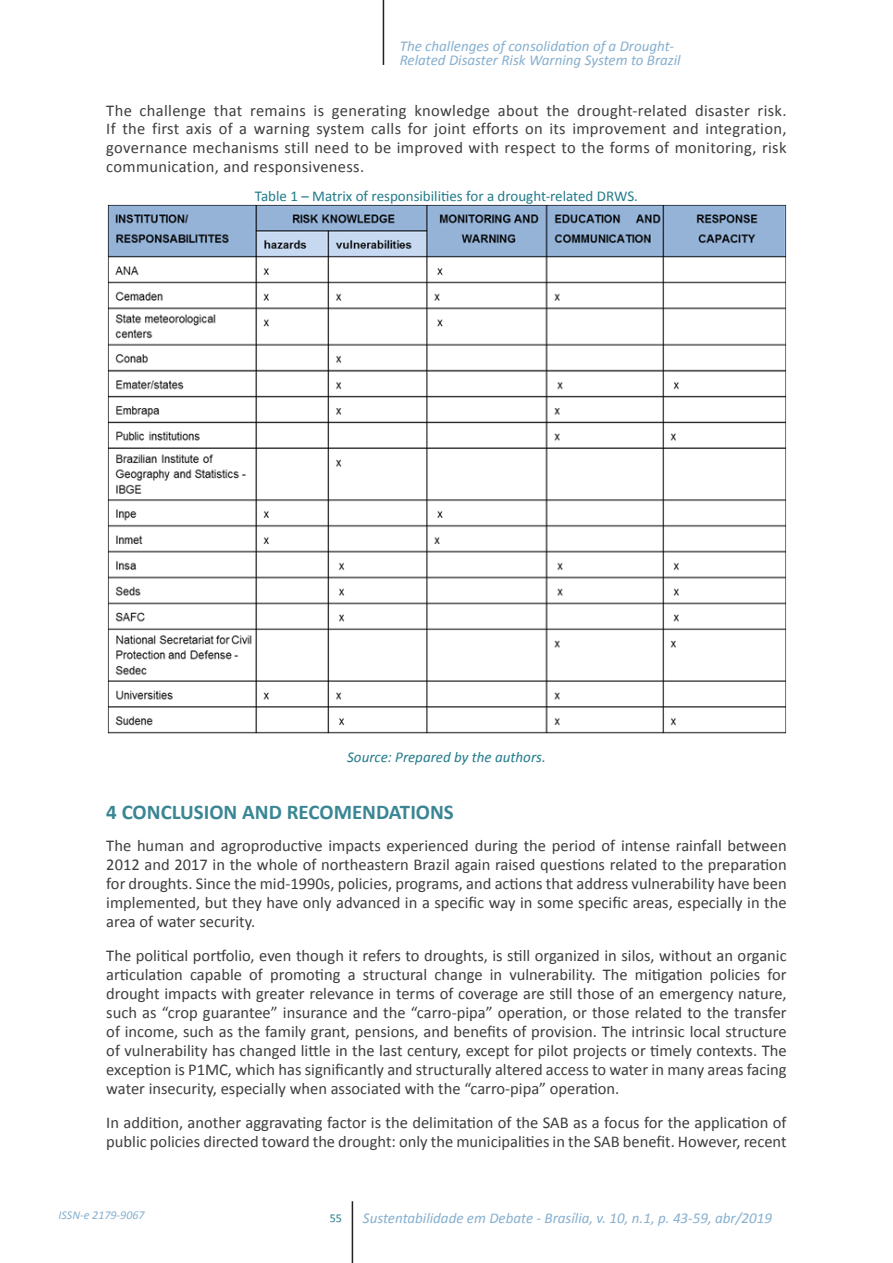
<style>
.page{position:relative;width:893px;height:1263px;background:#fff}
.page>*{position:absolute;margin:0;border:0;box-sizing:border-box;transform-origin:0 0}
.Título_2__1{font:700 21px "Calibri";color:#3a8695}
.t1{font:16.5px/19px "Calibri";color:#3e3e3f;text-align:justify}
.t2{font:italic 15px/13.5px "Calibri";color:#86afcf}
.Legenda_de_Figura{font:15px "Calibri";color:#227b8b}
.Source{font:italic 15px "Calibri";color:#227b8b}
.t3{font:italic 12px "Calibri";color:#86afcf}
.t4{font:12px "Calibri";color:#227b8b}
</style>
<div class="page">
<hr style="left:383px;top:0;width:1px;height:65px;background:#231f20">
<hr style="left:352px;top:1201px;width:1px;height:62px;background:#231f20">
<img style="left:107px;top:205px;width:680px;height:529px">
<p class="t2" style="left:400px;top:39px;width:282px">The challenges of consolidation of a Drought-<br>Related Disaster Risk Warning System to Brazil</p>
<p class="t1" style="left:106px;top:101px;width:682px">The challenge that remains is generating knowledge about the drought-related disaster risk.<br>If the first axis of a warning system calls for joint efforts on its improvement and integration, governance mechanisms still need to be improved with respect to the forms of monitoring, risk communication, and responsiveness.</p>
<p class="Legenda_de_Figura" style="left:255px;top:186px;width:385px">Table 1 – Matrix of responsibilities for a drought-related DRWS.</p>
<p class="Source" style="left:347px;top:747px;width:200px">Source: Prepared by the authors.</p>
<p class="Título_2__1" style="left:106px;top:799px;width:349px">4 CONCLUSION AND RECOMENDATIONS</p>
<p class="t1" style="left:106px;top:836px;width:682px">The human and agroproductive impacts experienced during the period of intense rainfall between 2012 and 2017 in the whole of northeastern Brazil again raised questions related to the preparation for droughts. Since the mid-1990s, policies, programs, and actions that address vulnerability have been implemented, but they have only advanced in a specific way in some specific areas, especially in the area of water security.</p>
<p class="t1" style="left:106px;top:946px;width:682px">The political portfolio, even though it refers to droughts, is still organized in silos, without an organic articulation capable of promoting a structural change in vulnerability. The mitigation policies for drought impacts with greater relevance in terms of coverage are still those of an emergency nature, such as “crop guarantee” insurance and the “carro-pipa” operation, or those related to the transfer of income, such as the family grant, pensions, and benefits of provision. The intrinsic local structure of vulnerability has changed little in the last century, except for pilot projects or timely contexts. The exception is P1MC, which has significantly and structurally altered access to water in many areas facing water insecurity, especially when associated with the “carro-pipa” operation.</p>
<p class="t1" style="left:106px;top:1112px;width:682px">In addition, another aggravating factor is the delimitation of the SAB as a focus for the application of public policies directed toward the drought: only the municipalities in the SAB benefit. However, recent</p>
<p class="t3" style="left:59px;top:1207px;width:88px">ISSN-e 2179-9067</p>
<p class="t2" style="left:363px;top:1210px;width:410px">Sustentabilidade em Debate - Brasília, v. 10, n.1, p. 43-59, abr/2019</p>
<p class="t4" style="left:330px;top:1210px;width:14px">55</p>
</div>
